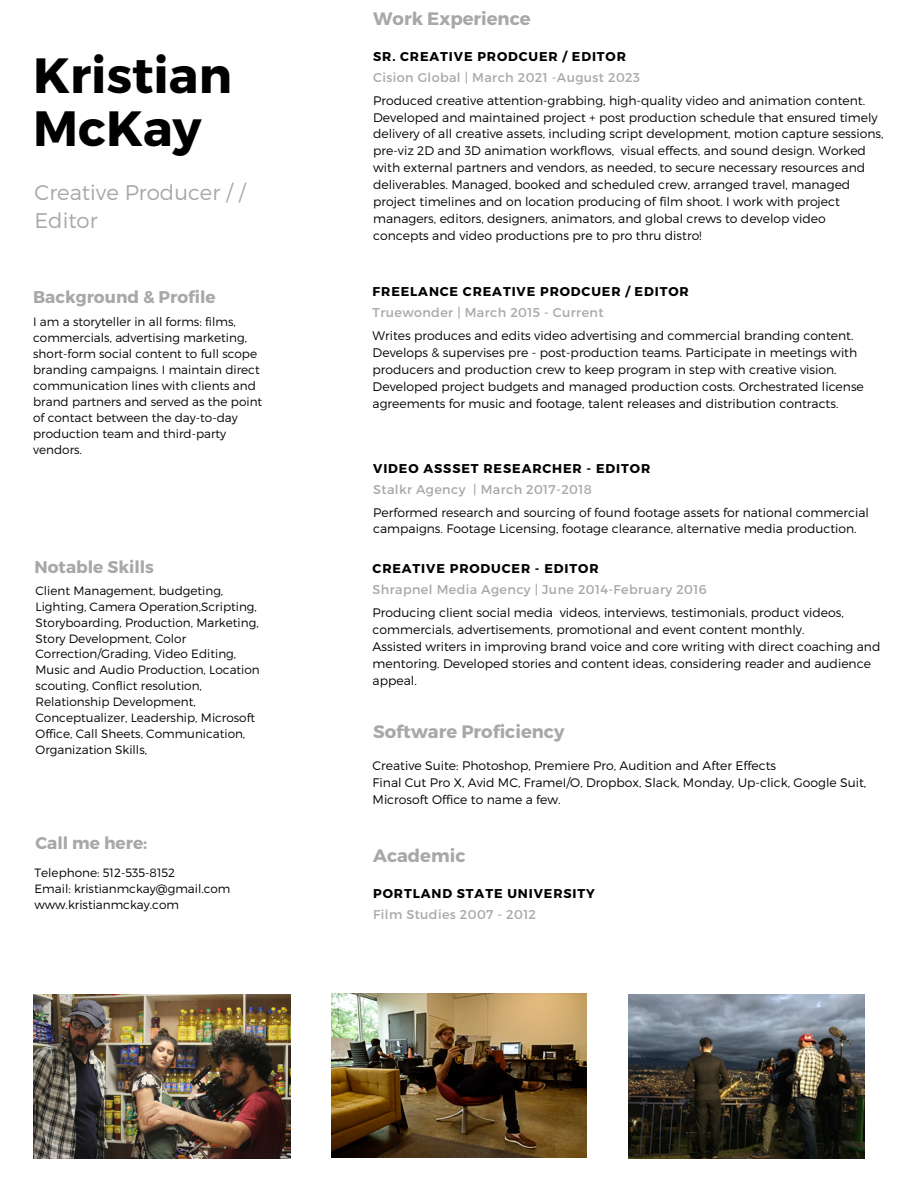
<style>
.page{position:relative;width:918px;height:1188px;background:#fff}
.page>*{position:absolute;margin:0;border:0;box-sizing:border-box;transform-origin:0 0}
.t1{font:700 49.5px "Montserrat";color:#000}
.t2{font:300 21.15px "Montserrat";color:#a8a8a8}
.t3{font:700 18px "Montserrat";color:#a8a8a8}
.t4{font:700 16.95px "Montserrat";color:#a8a8a8}
.t5{font:12.75px "Montserrat";letter-spacing:.03em;color:#a8a8a8}
.t6{font:700 12.75px "Montserrat";letter-spacing:.07em;color:#000}
.t7{font:300 12.3px/16.8px "Montserrat";color:#000}
.t8{font:300 12px/15.9px "Montserrat";color:#000}
</style>
<div class="page">
<img style="left:33px;top:994px;width:258px;height:164px">
<img style="left:332px;top:994px;width:254px;height:164px">
<img style="left:628px;top:994px;width:237px;height:164px">
<p class="t1" style="left:33px;top:43px;width:200px">Kristian</p>
<p class="t1" style="left:33px;top:96px;width:170px">McKay</p>
<p class="t2" style="left:35px;top:179px;width:212px">Creative Producer / /</p>
<p class="t2" style="left:35px;top:206px;width:65px">Editor</p>
<p class="t4" style="left:33px;top:286px;width:184px">Background &amp; Profile</p>
<p class="t8" style="left:33px;top:313px;width:231px">I am a storyteller in all forms: films, commercials, advertising marketing, short-form social content to full scope branding campaigns. I maintain direct communication lines with clients and brand partners and served as the point of contact between the day-to-day production team and third-party vendors.</p>
<p class="t4" style="left:35px;top:556px;width:121px">Notable Skills</p>
<p class="t8" style="left:36px;top:582px;width:226px">Client Management, budgeting, Lighting, Camera Operation,Scripting, Storyboarding, Production, Marketing, Story Development, Color Correction/Grading, Video Editing, Music and Audio Production, Location scouting, Conflict resolution, Relationship Development, Conceptualizer, Leadership, Microsoft Office, Call Sheets, Communication, Organization Skills,</p>
<p class="t4" style="left:36px;top:832px;width:113px">Call me here:</p>
<p class="t8" style="left:35px;top:864px;width:142px">Telephone: 512-535-8152</p>
<p class="t8" style="left:35px;top:880px;width:197px">Email: kristianmckay@gmail.com</p>
<p class="t8" style="left:35px;top:896px;width:146px">www.kristianmckay.com</p>
<p class="t3" style="left:373px;top:7px;width:159px">Work Experience</p>
<p class="t6" style="left:373px;top:48px;width:254px">SR. CREATIVE PRODCUER / EDITOR</p>
<p class="t5" style="left:373px;top:69px;width:268px">Cision Global | March 2021 -August 2023</p>
<p class="t7" style="left:373px;top:91px;width:512px">Produced creative attention-grabbing, high-quality video and animation content.<br>Developed and maintained project + post production schedule that ensured timely delivery of all creative assets, including script development, motion capture sessions, pre-viz 2D and 3D animation workflows, visual effects, and sound design. Worked with external partners and vendors, as needed, to secure necessary resources and deliverables. Managed, booked and scheduled crew, arranged travel, managed project timelines and on location producing of film shoot. I work with project managers, editors, designers, animators, and global crews to develop video concepts and video productions pre to pro thru distro!</p>
<p class="t6" style="left:373px;top:283px;width:318px">FREELANCE CREATIVE PRODCUER / EDITOR</p>
<p class="t5" style="left:373px;top:304px;width:232px">Truewonder | March 2015 - Current</p>
<p class="t7" style="left:373px;top:327px;width:482px">Writes produces and edits video advertising and commercial branding content.</p>
<p class="t7" style="left:373px;top:344px;width:486px">Develops &amp; supervises pre - post-production teams. Participate in meetings with producers and production crew to keep program in step with creative vision.</p>
<p class="t7" style="left:373px;top:377px;width:493px">Developed project budgets and managed production costs. Orchestrated license agreements for music and footage, talent releases and distribution contracts.</p>
<p class="t6" style="left:373px;top:460px;width:279px">VIDEO ASSSET RESEARCHER - EDITOR</p>
<p class="t5" style="left:373px;top:481px;width:220px">Stalkr Agency | March 2017-2018</p>
<p class="t7" style="left:373px;top:503px;width:497px">Performed research and sourcing of found footage assets for national commercial campaigns. Footage Licensing, footage clearance, alternative media production.</p>
<p class="t6" style="left:373px;top:560px;width:228px">CREATIVE PRODUCER - EDITOR</p>
<p class="t5" style="left:373px;top:581px;width:335px">Shrapnel Media Agency | June 2014-February 2016</p>
<p class="t7" style="left:373px;top:604px;width:473px">Producing client social media videos, interviews, testimonials, product videos, commercials, advertisements, promotional and event content monthly.</p>
<p class="t7" style="left:373px;top:638px;width:509px">Assisted writers in improving brand voice and core writing with direct coaching and mentoring. Developed stories and content ideas, considering reader and audience appeal.</p>
<p class="t3" style="left:373px;top:720px;width:193px">Software Proficiency</p>
<p class="t7" style="left:373px;top:757px;width:405px">Creative Suite: Photoshop, Premiere Pro, Audition and After Effects</p>
<p class="t7" style="left:373px;top:774px;width:495px">Final Cut Pro X, Avid MC, FrameI/O, Dropbox, Slack, Monday, Up-click, Google Suit,<br>Microsoft Office to name a few.</p>
<p class="t3" style="left:373px;top:844px;width:94px">Academic</p>
<p class="t6" style="left:373px;top:885px;width:223px">PORTLAND STATE UNIVERSITY</p>
<p class="t5" style="left:373px;top:906px;width:164px">Film Studies 2007 - 2012</p>
</div>
